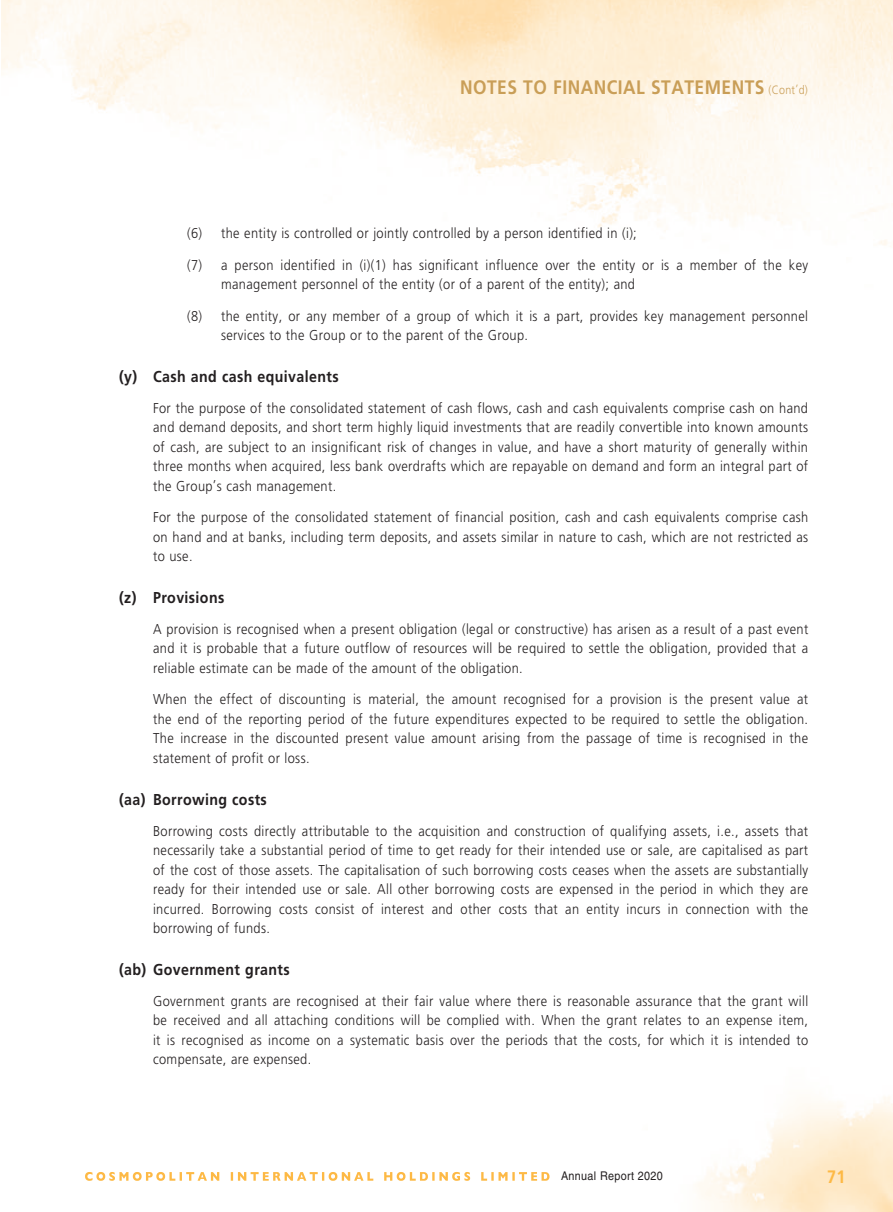
<style>
.page{position:relative;width:893px;height:1212px;background:#fff}
.page>*{position:absolute;margin:0;border:0;box-sizing:border-box;transform-origin:0 0}
.t1{font:700 19.5px "Frutiger LT Std";letter-spacing:.03em;color:#c99e57;scale:.89 1}
.t2{font:700 18px "Frutiger LT Std";color:#fdb945;scale:.9 1}
._4__副標題{font:700 15.75px "Frutiger LT Std";letter-spacing:.03em;color:#231f20;scale:.9 1}
._1__內文{font:300 14.25px/19.5px "Frutiger LT Std";letter-spacing:.03em;color:#231f20;text-align:justify;scale:.9 1}
.t3{font:12px "Helvetica LT Std";letter-spacing:.03em;color:#231f20;scale:.9 1}
.s1{font-weight:300;font-size:12px}
</style>
<div class="page">
<img style="left:1px;top:0;width:892px;height:1212px">
<svg style="left:85px;top:1172px;width:464px;height:9px"></svg>
<h1 class="t1" style="left:460px;top:76px;width:392px">NOTES TO FINANCIAL STATEMENTS <span class="s1">(Cont’d)</span></h1>
<p class="_1__內文" style="left:187px;top:224px;width:501px">(6) the entity is controlled or jointly controlled by a person identified in (i);</p>
<p class="_1__內文" style="left:221px;top:255px;width:654px;text-indent:-34px">(7) a person identified in (i)(1) has significant influence over the entity or is a member of the key management personnel of the entity (or of a parent of the entity); and</p>
<p class="_1__內文" style="left:221px;top:306px;width:654px;text-indent:-34px">(8) the entity, or any member of a group of which it is a part, provides key management personnel services to the Group or to the parent of the Group.</p>
<p class="_4__副標題" style="left:119px;top:367px;width:245px">(y) Cash and cash equivalents</p>
<p class="_1__內文" style="left:153px;top:398px;width:729px">For the purpose of the consolidated statement of cash flows, cash and cash equivalents comprise cash on hand and demand deposits, and short term highly liquid investments that are readily convertible into known amounts of cash, are subject to an insignificant risk of changes in value, and have a short maturity of generally within three months when acquired, less bank overdrafts which are repayable on demand and form an integral part of the Group’s cash management.</p>
<p class="_1__內文" style="left:153px;top:508px;width:729px">For the purpose of the consolidated statement of financial position, cash and cash equivalents comprise cash on hand and at banks, including term deposits, and assets similar in nature to cash, which are not restricted as to use.</p>
<p class="_4__副標題" style="left:119px;top:588px;width:119px">(z) Provisions</p>
<p class="_1__內文" style="left:153px;top:619px;width:729px">A provision is recognised when a present obligation (legal or constructive) has arisen as a result of a past event and it is probable that a future outflow of resources will be required to settle the obligation, provided that a reliable estimate can be made of the amount of the obligation.</p>
<p class="_1__內文" style="left:153px;top:690px;width:729px">When the effect of discounting is material, the amount recognised for a provision is the present value at the end of the reporting period of the future expenditures expected to be required to settle the obligation.<br>The increase in the discounted present value amount arising from the passage of time is recognised in the statement of profit or loss.</p>
<p class="_4__副標題" style="left:119px;top:790px;width:166px">(aa) Borrowing costs</p>
<p class="_1__內文" style="left:153px;top:821px;width:729px">Borrowing costs directly attributable to the acquisition and construction of qualifying assets, i.e., assets that necessarily take a substantial period of time to get ready for their intended use or sale, are capitalised as part of the cost of those assets. The capitalisation of such borrowing costs ceases when the assets are substantially ready for their intended use or sale. All other borrowing costs are expensed in the period in which they are incurred. Borrowing costs consist of interest and other costs that an entity incurs in connection with the borrowing of funds.</p>
<p class="_4__副標題" style="left:119px;top:960px;width:191px">(ab) Government grants</p>
<p class="_1__內文" style="left:153px;top:991px;width:729px">Government grants are recognised at their fair value where there is reasonable assurance that the grant will be received and all attaching conditions will be complied with. When the grant relates to an expense item, it is recognised as income on a systematic basis over the periods that the costs, for which it is intended to compensate, are expensed.</p>
<p class="t3" style="left:561px;top:1169px;width:115px">Annual Report 2020</p>
<p class="t2" style="left:827px;top:1165px;width:22px">71</p>
</div>
